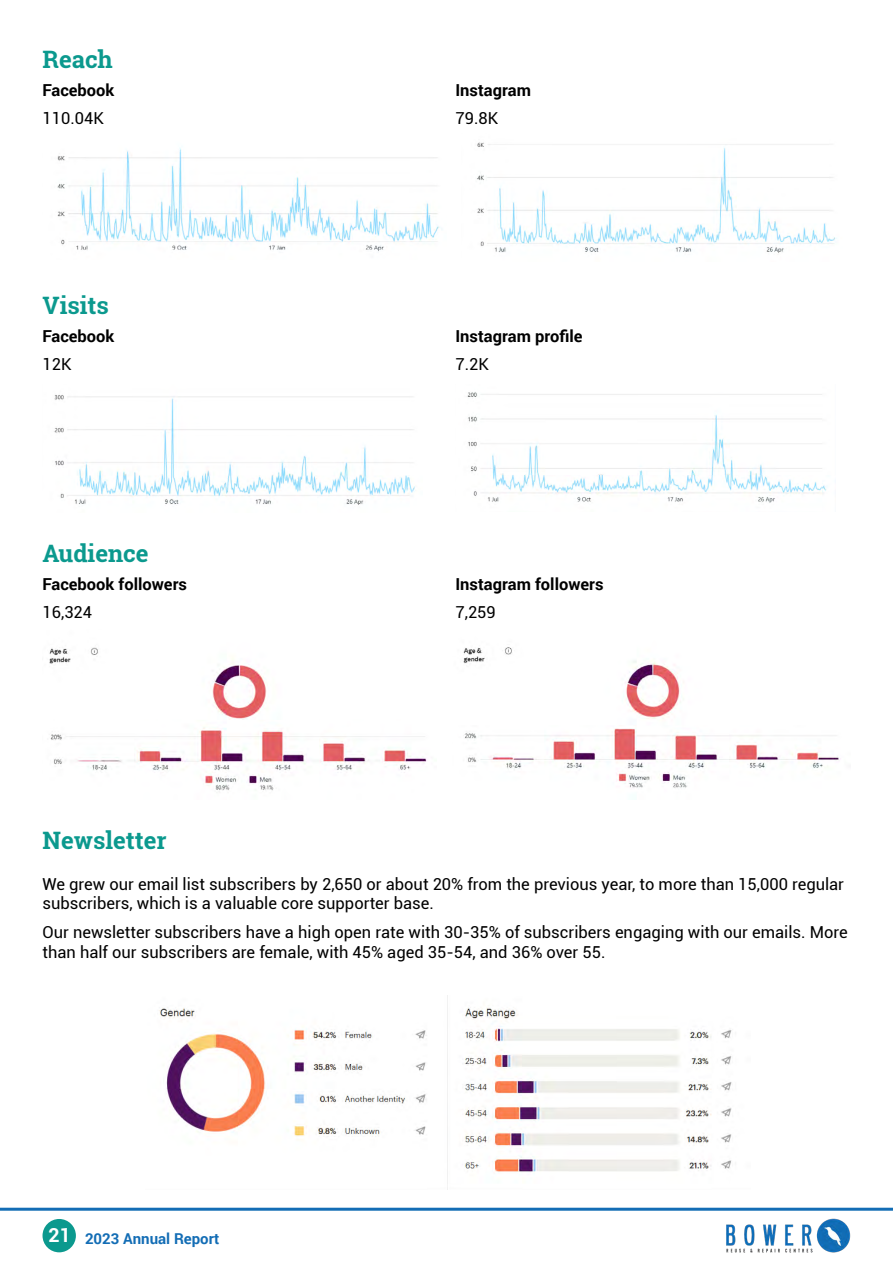
<style>
.page{position:relative;width:893px;height:1263px;background:#fff}
.page>*{position:absolute;margin:0;border:0;box-sizing:border-box;transform-origin:0 0}
.t1{font:700 24px "Roboto Slab";color:#0b998e}
.t2{font:16.5px/19.8px "Roboto";color:#000}
.t3{font:700 16.5px "Roboto";color:#000}
.t4{font:700 15px "Roboto";color:#136db5}
.s1{font-size:19.5px;color:#fff}
</style>
<div class="page">
<div style="left:43px;top:1219px;width:33px;height:33px;background:#0b998e;border-radius:50%"></div>
<hr style="left:0;top:1208px;width:893px;height:3px;background:#136db5">
<img style="left:726px;top:1219px;width:124px;height:34px">
<img style="left:467px;top:392px;width:359px;height:111px">
<img style="left:54px;top:395px;width:361px;height:110px">
<img style="left:49px;top:647px;width:378px;height:144px">
<img style="left:463px;top:647px;width:378px;height:141px">
<img style="left:159px;top:996px;width:573px;height:193px">
<img style="left:57px;top:148px;width:384px;height:104px">
<img style="left:477px;top:142px;width:360px;height:111px">
<h1 class="t1" style="left:43px;top:43px;width:72px">Reach</h1>
<p class="t3" style="left:43px;top:78px;width:73px">Facebook</p>
<p class="t2" style="left:43px;top:108px;width:63px">110.04K</p>
<h1 class="t1" style="left:43px;top:289px;width:68px">Visits</h1>
<p class="t3" style="left:43px;top:324px;width:73px">Facebook</p>
<p class="t2" style="left:43px;top:354px;width:31px">12K</p>
<h1 class="t1" style="left:43px;top:537px;width:108px">Audience</h1>
<p class="t3" style="left:43px;top:572px;width:146px">Facebook followers</p>
<p class="t2" style="left:43px;top:602px;width:51px">16,324</p>
<p class="t3" style="left:455px;top:78px;width:77px">Instagram</p>
<p class="t2" style="left:455px;top:108px;width:44px">79.8K</p>
<p class="t3" style="left:455px;top:324px;width:129px">Instagram profile</p>
<p class="t2" style="left:455px;top:354px;width:35px">7.2K</p>
<p class="t3" style="left:455px;top:572px;width:150px">Instagram followers</p>
<p class="t2" style="left:455px;top:602px;width:42px">7,259</p>
<h1 class="t1" style="left:43px;top:823px;width:126px">Newsletter</h1>
<p class="t2" style="left:43px;top:873px;width:803px">We grew our email list subscribers by 2,650 or about 20% from the previous year, to more than 15,000 regular subscribers, which is a valuable core supporter base.</p>
<p class="t2" style="left:43px;top:921px;width:807px">Our newsletter subscribers have a high open rate with 30-35% of subscribers engaging with our emails. More than half our subscribers are female, with 45% aged 35-54, and 36% over 55.</p>
<p class="t4" style="left:49px;top:1227px;width:172px"><span class="s1">21</span> 2023 Annual Report</p>
</div>
